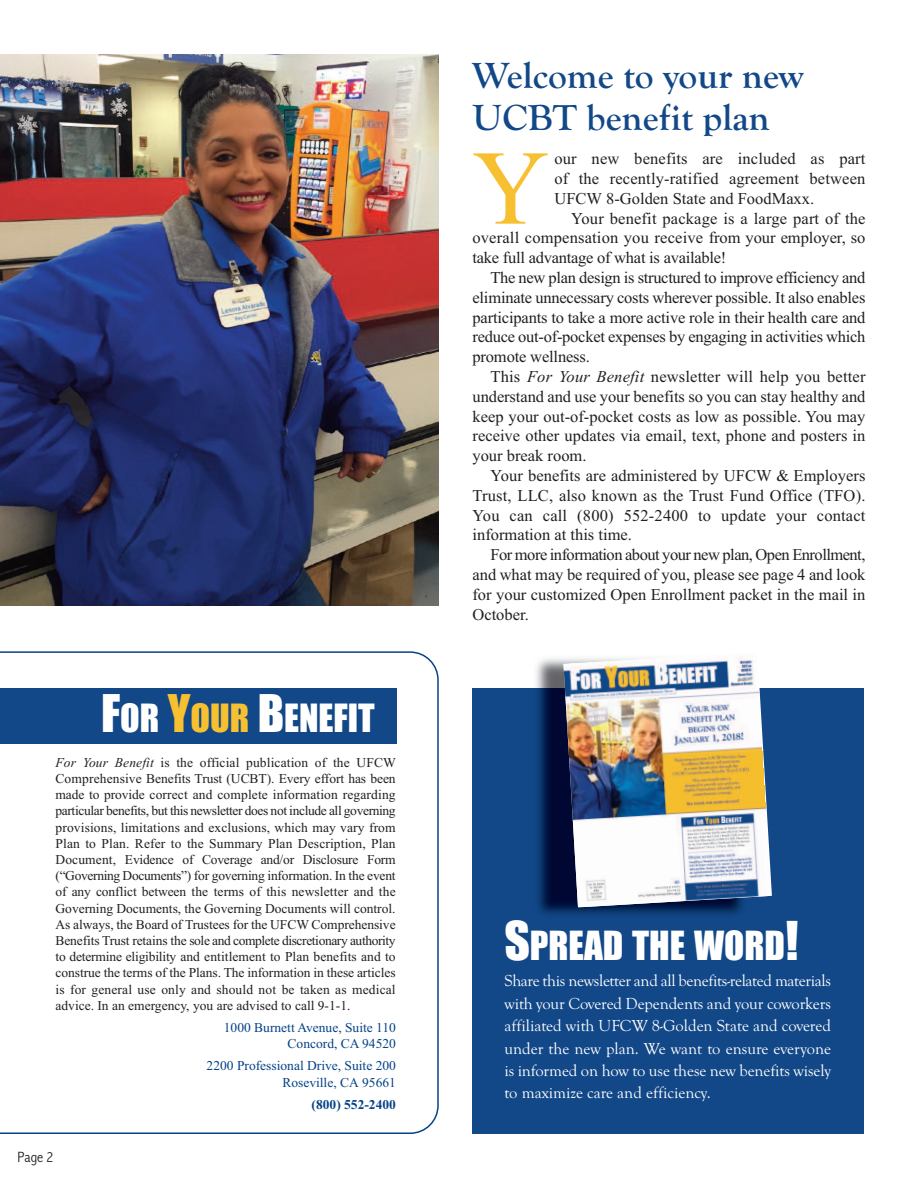
<style>
.page{position:relative;width:918px;height:1188px;background:#fff}
.page>*{position:absolute;margin:0;border:0;box-sizing:border-box;transform-origin:0 0}
.t1{font:106.2px "Times New Roman";color:#f7c030}
.t2{font:700 37.5px/42px "Goudy Old Style T";color:#124888}
.t3{font:37.2px "Impact";color:#fff}
.t4{font:36px "Impact";color:#fff}
.t5{font:16.5px/19.8px "Times New Roman";color:#231f20;text-align:justify}
.t6{font:16.5px/22.4px "Goudy Old Style T";color:#fff;text-align:justify}
.t7{font:300 condensed 15px "Abadi";color:#231f20}
.t8{font:13.5px/16.2px "Times New Roman";color:#231f20;text-align:justify}
.t9{font:13.5px/16.2px "Times New Roman";color:#054286;text-align:right}
.t10{font:700 13.5px "Times New Roman";color:#054286}
.s1{font-size:48px}
.s2{font-size:48px;color:#f7c030}
.s3{color:#f7c030}
.s4{font-style:italic}
.s5{font-size:49.5px}
</style>
<div class="page">
<svg style="left:0;top:651px;width:439px;height:483px"></svg>
<div style="left:472px;top:688px;width:392px;height:446px;background:#124888"></div>
<div style="left:0;top:688px;width:397px;height:56px;background:#124888"></div>
<img style="left:0;top:54px;width:438px;height:552px">
<img style="left:536px;top:658px;width:206px;height:257px">
<img style="left:563px;top:656px;width:207px;height:251px">
<h3 class="t4" style="left:101px;top:699px;width:275px"><span class="s1">F</span>OR <span class="s2">Y</span><span class="s3">OUR</span> <span class="s1">B</span>ENEFIT</h3>
<p class="t8" style="left:55px;top:754px;width:342px"><span class="s4">For Your Benefit</span> is the official publication of the UFCW Comprehensive Benefits Trust (UCBT). Every effort has been made to provide correct and complete information regarding particular benefits, but this newsletter does not include all governing provisions, limitations and exclusions, which may vary from Plan to Plan. Refer to the Summary Plan Description, Plan Document, Evidence of Coverage and/or Disclosure Form (“Governing Documents”) for governing information. In the event of any conflict between the terms of this newsletter and the Governing Documents, the Governing Documents will control.<br>As always, the Board of Trustees for the UFCW Comprehensive Benefits Trust retains the sole and complete discretionary authority to determine eligibility and entitlement to Plan benefits and to construe the terms of the Plans. The information in these articles is for general use only and should not be taken as medical advice. In an emergency, you are advised to call 9-1-1.</p>
<p class="t7" style="left:18px;top:1148px;width:37px">Page 2</p>
<p class="t9" style="left:224px;top:1019px;width:174px">1000 Burnett Avenue, Suite 110<br>Concord, CA 94520</p>
<p class="t9" style="left:207px;top:1058px;width:191px">2200 Professional Drive, Suite 200<br>Roseville, CA 95661</p>
<p class="t10" style="left:312px;top:1096px;width:86px">(800) 552-2400</p>
<h2 class="t2" style="left:472px;top:54px;width:333px">Welcome to your new<br>UCBT benefit plan</h2>
<h1 class="t1" style="left:472px;top:125px;width:78px">Y</h1>
<p class="t5" style="left:554px;top:149px;width:313px">our new benefits are included as part of the recently-ratified agreement between UFCW 8-Golden State and FoodMaxx.</p>
<p class="t5" style="left:472px;top:208px;width:395px;text-indent:99px">Your benefit package is a large part of the overall compensation you receive from your employer, so take full advantage of what is available!</p>
<p class="t5" style="left:472px;top:267px;width:395px;text-indent:18px">The new plan design is structured to improve efficiency and eliminate unnecessary costs wherever possible. It also enables participants to take a more active role in their health care and reduce out-of-pocket expenses by engaging in activities which promote wellness.</p>
<p class="t5" style="left:472px;top:367px;width:395px;text-indent:18px">This <span class="s4">For Your Benefit</span> newsletter will help you better understand and use your benefits so you can stay healthy and keep your out-of-pocket costs as low as possible. You may receive other updates via email, text, phone and posters in your break room.</p>
<p class="t5" style="left:472px;top:465px;width:395px;text-indent:18px">Your benefits are administered by UFCW &amp; Employers Trust, LLC, also known as the Trust Fund Office (TFO).<br>You can call (800) 552-2400 to update your contact information at this time.</p>
<p class="t5" style="left:472px;top:545px;width:395px;text-indent:18px">For more information about your new plan, Open Enrollment, and what may be required of you, please see page 4 and look for your customized Open Enrollment packet in the mail in October.</p>
<h3 class="t3" style="left:504px;top:926px;width:296px"><span class="s5">S</span>PREAD THE WORD<span class="s5">!</span></h3>
<p class="t6" style="left:504px;top:970px;width:328px">Share this newsletter and all benefits-related materials with your Covered Dependents and your coworkers affiliated with UFCW 8-Golden State and covered under the new plan. We want to ensure everyone is informed on how to use these new benefits wisely to maximize care and efficiency.</p>
</div>
